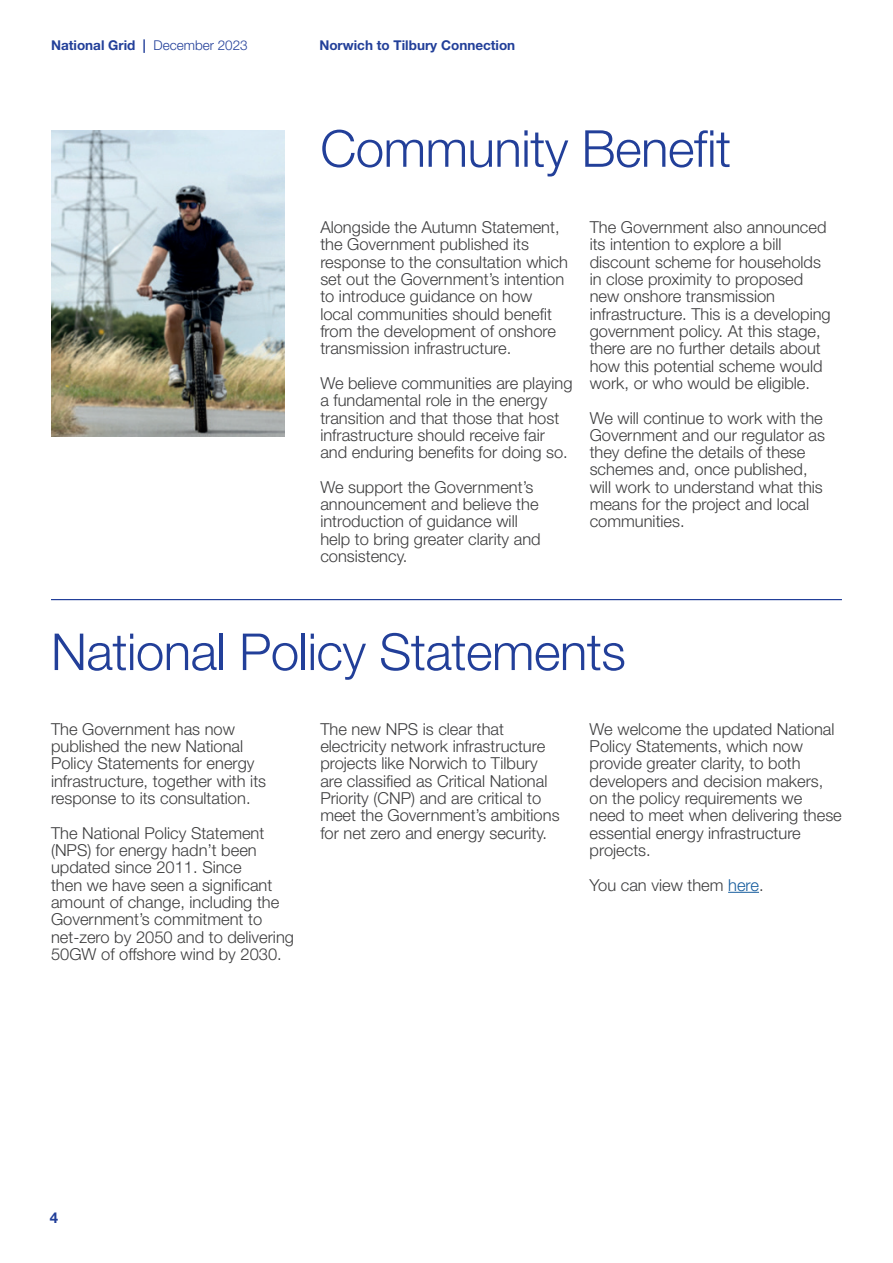
<style>
.page{position:relative;width:893px;height:1263px;background:#fff}
.page>*{position:absolute;margin:0;border:0;box-sizing:border-box;transform-origin:0 0}
.t1{font:300 51px "Helvetica Neue LT Std";letter-spacing:-.01em;color:#223f99}
.t2{font:300 16.5px/17.4px "Helvetica Neue LT Std";color:#3e3e3f}
.t3{font:700 15px "Helvetica Neue LT Std";color:#223f99}
.t4{font:700 13.5px "Helvetica Neue LT Std";color:#223f99}
.s1{font-weight:300}
.s2{color:#175d9e}
</style>
<div class="page">
<img style="left:51px;top:130px;width:234px;height:306px">
<hr style="left:51px;top:599px;width:791px;height:1px;background:#223f99">
<hr style="left:728px;top:892px;width:31px;height:1px;background:#175d9e">
<p class="t4" style="left:51px;top:37px;width:198px">National Grid | <span class="s1">December 2023</span></p>
<p class="t4" style="left:319px;top:37px;width:197px">Norwich to Tilbury Connection</p>
<h1 class="t1" style="left:320px;top:117px;width:412px">Community Benefit</h1>
<p class="t2" style="left:320px;top:218px;width:249px">Alongside the Autumn Statement, the Government published its response to the consultation which set out the Government’s intention to introduce guidance on how local communities should benefit from the development of onshore transmission infrastructure.</p>
<p class="t2" style="left:320px;top:374px;width:254px">We believe communities are playing a fundamental role in the energy transition and that those that host infrastructure should receive fair and enduring benefits for doing so.</p>
<p class="t2" style="left:320px;top:478px;width:222px">We support the Government’s announcement and believe the introduction of guidance will help to bring greater clarity and consistency.</p>
<p class="t2" style="left:590px;top:218px;width:243px">The Government also announced its intention to explore a bill discount scheme for households in close proximity to proposed new onshore transmission infrastructure. This is a developing government policy. At this stage, there are no further details about how this potential scheme would work, or who would be eligible.</p>
<p class="t2" style="left:590px;top:409px;width:237px">We will continue to work with the<br>Government and our regulator as they define the details of these schemes and, once published, will work to understand what this means for the project and local communities.</p>
<h1 class="t1" style="left:51px;top:621px;width:576px">National Policy Statements</h1>
<p class="t2" style="left:51px;top:720px;width:217px">The Government has now published the new National<br>Policy Statements for energy infrastructure, together with its response to its consultation.</p>
<p class="t2" style="left:51px;top:824px;width:245px">The National Policy Statement (NPS) for energy hadn’t been updated since 2011. Since<br>then we have seen a significant amount of change, including the<br>Government’s commitment to net-zero by 2050 and to delivering<br>50GW of offshore wind by 2030.</p>
<p class="t2" style="left:320px;top:720px;width:241px">The new NPS is clear that electricity network infrastructure projects like Norwich to Tilbury are classified as Critical National Priority (CNP) and are critical to meet the Government’s ambitions for net zero and energy security.</p>
<p class="t2" style="left:590px;top:720px;width:254px">We welcome the updated National<br>Policy Statements, which now provide greater clarity, to both developers and decision makers, on the policy requirements we need to meet when delivering these essential energy infrastructure projects.</p>
<p class="t2" style="left:590px;top:876px;width:175px">You can view them <span class="s2">here</span>.</p>
<p class="t3" style="left:50px;top:1208px;width:10px">4</p>
</div>
